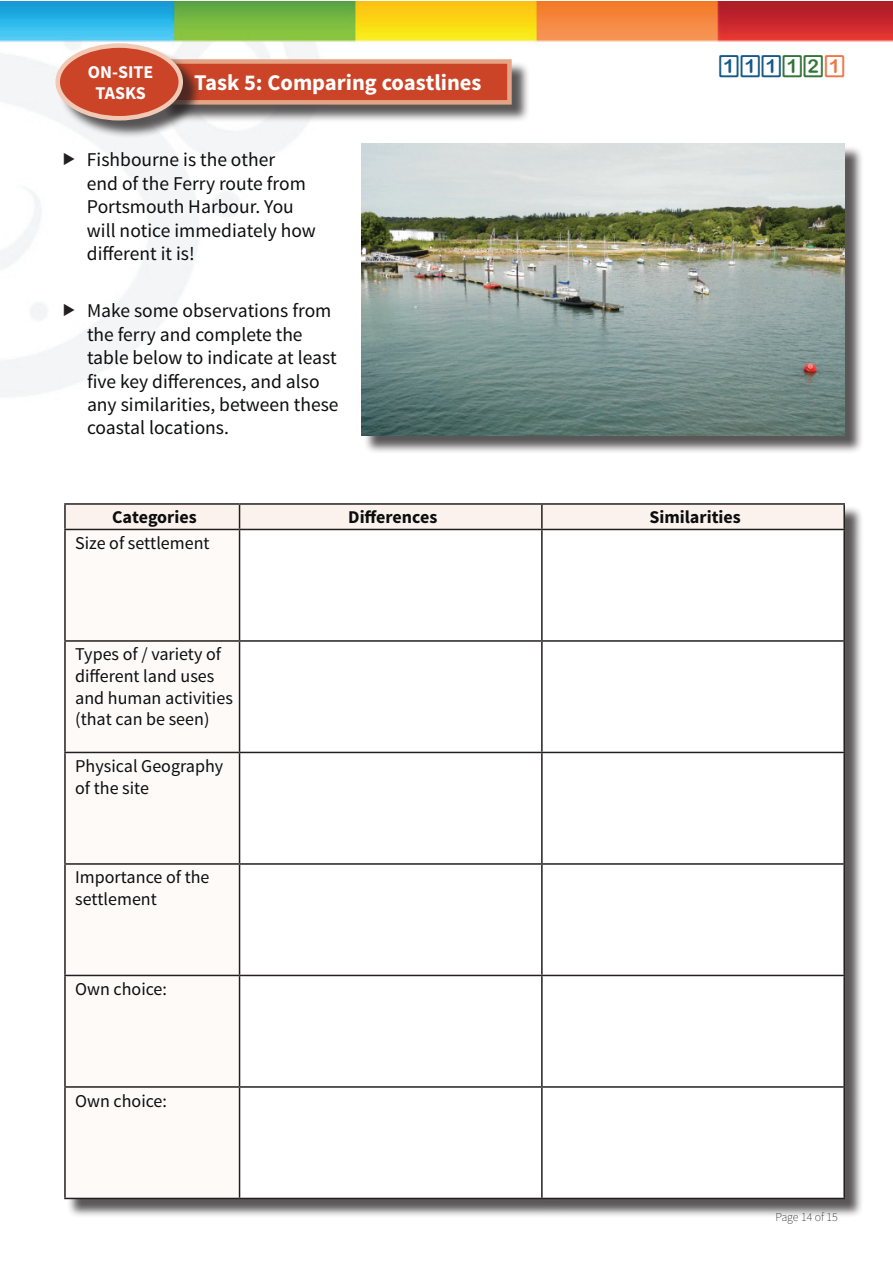
<style>
.page{position:relative;width:893px;height:1263px;background:#fff}
.page>*{position:absolute;margin:0;border:0;box-sizing:border-box;transform-origin:0 0}
.t1{font:24px "D3 Round Squarism";color:#165a89}
.t2{font:700 22.5px "Source Sans Pro";color:#fff}
.t3{font:19.5px/23.4px "Source Sans Pro";color:#0c0d0d}
.t4{font:18px/21.6px "Source Sans Pro";color:#0c0d0d}
.t5{font:700 18px "Source Sans Pro";color:#0c0d0d}
.t6{font:700 18px/21.6px "Source Sans Pro";color:#fff;text-align:center}
.t7{font:200 12px "Source Sans Pro";color:#0c0d0d}
.s1{color:#327538}
.s2{color:#ef7549}
</style>
<div class="page">
<img style="left:0;top:1px;width:892px;height:1199px">
<div style="left:162px;top:61px;width:368px;height:62px;background:#231f20;opacity:.75"></div>
<div style="left:162px;top:61px;width:347px;height:41px;background:#cc4427"></div>
<div style="left:160px;top:59px;width:352px;height:46px;border:4px solid #e6a487"></div>
<div style="left:58px;top:46px;width:143px;height:93px;background:#231f20;opacity:.75"></div>
<div style="left:58px;top:46px;width:123px;height:72px;background:#cc4427;border-radius:50%"></div>
<div style="left:55px;top:43px;width:128px;height:77px;border:4px solid #f1c9b5;border-radius:50%"></div>
<div style="left:363px;top:145px;width:500px;height:309px;background:#231f20;opacity:.75"></div>
<img style="left:361px;top:143px;width:484px;height:292px">
<div style="left:67px;top:505px;width:797px;height:713px;background:#231f20;opacity:.75"></div>
<svg style="left:66px;top:530px;width:173px;height:668px"></svg>
<svg style="left:240px;top:530px;width:603px;height:668px"></svg>
<hr style="left:64px;top:503px;width:176px;height:2px;background:#231f20">
<hr style="left:64px;top:505px;width:2px;height:24px;background:#231f20">
<hr style="left:240px;top:503px;width:302px;height:2px;background:#231f20">
<svg style="left:65px;top:504px;width:778px;height:25px;background:#f4ebe6"></svg>
<hr style="left:542px;top:503px;width:303px;height:2px;background:#231f20">
<hr style="left:541px;top:505px;width:2px;height:24px;background:#231f20">
<hr style="left:843px;top:505px;width:2px;height:24px;background:#231f20">
<hr style="left:64px;top:529px;width:176px;height:1px;background:#231f20">
<hr style="left:64px;top:530px;width:2px;height:110px;background:#231f20">
<hr style="left:240px;top:529px;width:302px;height:1px;background:#231f20">
<hr style="left:239px;top:530px;width:1px;height:110px;background:#231f20">
<hr style="left:542px;top:529px;width:303px;height:1px;background:#231f20">
<hr style="left:541px;top:530px;width:2px;height:110px;background:#231f20">
<hr style="left:843px;top:530px;width:2px;height:110px;background:#231f20">
<hr style="left:64px;top:640px;width:176px;height:2px;background:#231f20">
<hr style="left:64px;top:642px;width:2px;height:110px;background:#231f20">
<hr style="left:240px;top:640px;width:302px;height:2px;background:#231f20">
<hr style="left:239px;top:642px;width:1px;height:110px;background:#231f20">
<hr style="left:542px;top:640px;width:303px;height:2px;background:#231f20">
<hr style="left:541px;top:642px;width:2px;height:110px;background:#231f20">
<hr style="left:843px;top:642px;width:2px;height:110px;background:#231f20">
<hr style="left:64px;top:752px;width:176px;height:1px;background:#231f20">
<hr style="left:64px;top:753px;width:2px;height:110px;background:#231f20">
<hr style="left:240px;top:752px;width:302px;height:1px;background:#231f20">
<hr style="left:239px;top:753px;width:1px;height:110px;background:#231f20">
<hr style="left:542px;top:752px;width:303px;height:1px;background:#231f20">
<hr style="left:541px;top:753px;width:2px;height:110px;background:#231f20">
<hr style="left:843px;top:753px;width:2px;height:110px;background:#231f20">
<hr style="left:64px;top:863px;width:176px;height:2px;background:#231f20">
<hr style="left:64px;top:865px;width:2px;height:110px;background:#231f20">
<hr style="left:240px;top:863px;width:302px;height:2px;background:#231f20">
<hr style="left:239px;top:865px;width:1px;height:110px;background:#231f20">
<hr style="left:542px;top:863px;width:303px;height:2px;background:#231f20">
<hr style="left:541px;top:865px;width:2px;height:110px;background:#231f20">
<hr style="left:843px;top:865px;width:2px;height:110px;background:#231f20">
<hr style="left:64px;top:975px;width:176px;height:1px;background:#231f20">
<hr style="left:64px;top:976px;width:2px;height:110px;background:#231f20">
<hr style="left:240px;top:975px;width:302px;height:1px;background:#231f20">
<hr style="left:239px;top:976px;width:1px;height:110px;background:#231f20">
<hr style="left:542px;top:975px;width:303px;height:1px;background:#231f20">
<hr style="left:541px;top:976px;width:2px;height:110px;background:#231f20">
<hr style="left:843px;top:976px;width:2px;height:110px;background:#231f20">
<hr style="left:64px;top:1086px;width:176px;height:2px;background:#231f20">
<hr style="left:64px;top:1088px;width:2px;height:110px;background:#231f20">
<hr style="left:240px;top:1086px;width:302px;height:2px;background:#231f20">
<hr style="left:239px;top:1088px;width:1px;height:110px;background:#231f20">
<hr style="left:542px;top:1086px;width:303px;height:2px;background:#231f20">
<hr style="left:541px;top:1088px;width:2px;height:110px;background:#231f20">
<hr style="left:843px;top:1088px;width:2px;height:110px;background:#231f20">
<hr style="left:64px;top:1198px;width:176px;height:1px;background:#231f20">
<hr style="left:240px;top:1198px;width:302px;height:1px;background:#231f20">
<hr style="left:542px;top:1198px;width:303px;height:1px;background:#231f20">
<svg style="left:64px;top:153px;width:11px;height:12px"></svg>
<svg style="left:64px;top:304px;width:11px;height:12px"></svg>
<p class="t6" style="left:88px;top:62px;width:67px">ON-SITE<br>TASKS</p>
<p class="t2" style="left:194px;top:68px;width:289px">Task 5: Comparing coastlines</p>
<p class="t3" style="left:87px;top:148px;width:230px">Fishbourne is the other<br>end of the Ferry route from<br>Portsmouth Harbour. You will notice immediately how different it is!</p>
<p class="t3" style="left:87px;top:299px;width:253px">Make some observations from the ferry and complete the table below to indicate at least five key differences, and also any similarities, between these coastal locations.</p>
<p class="t1" style="left:719px;top:54px;width:128px">111<span class="s1">12</span><span class="s2">1</span></p>
<p class="t5" style="left:112px;top:506px;width:86px">Categories</p>
<p class="t5" style="left:348px;top:506px;width:91px">Differences</p>
<p class="t5" style="left:649px;top:506px;width:93px">Similarities</p>
<p class="t4" style="left:75px;top:532px;width:136px">Size of settlement</p>
<p class="t4" style="left:75px;top:644px;width:159px">Types of / variety of different land uses and human activities (that can be seen)</p>
<p class="t4" style="left:75px;top:755px;width:150px">Physical Geography of the site</p>
<p class="t4" style="left:75px;top:867px;width:136px">Importance of the settlement</p>
<p class="t4" style="left:75px;top:978px;width:93px">Own choice:</p>
<p class="t4" style="left:75px;top:1090px;width:93px">Own choice:</p>
<p class="t7" style="left:775px;top:1210px;width:64px">Page 14 of 15</p>
</div>
